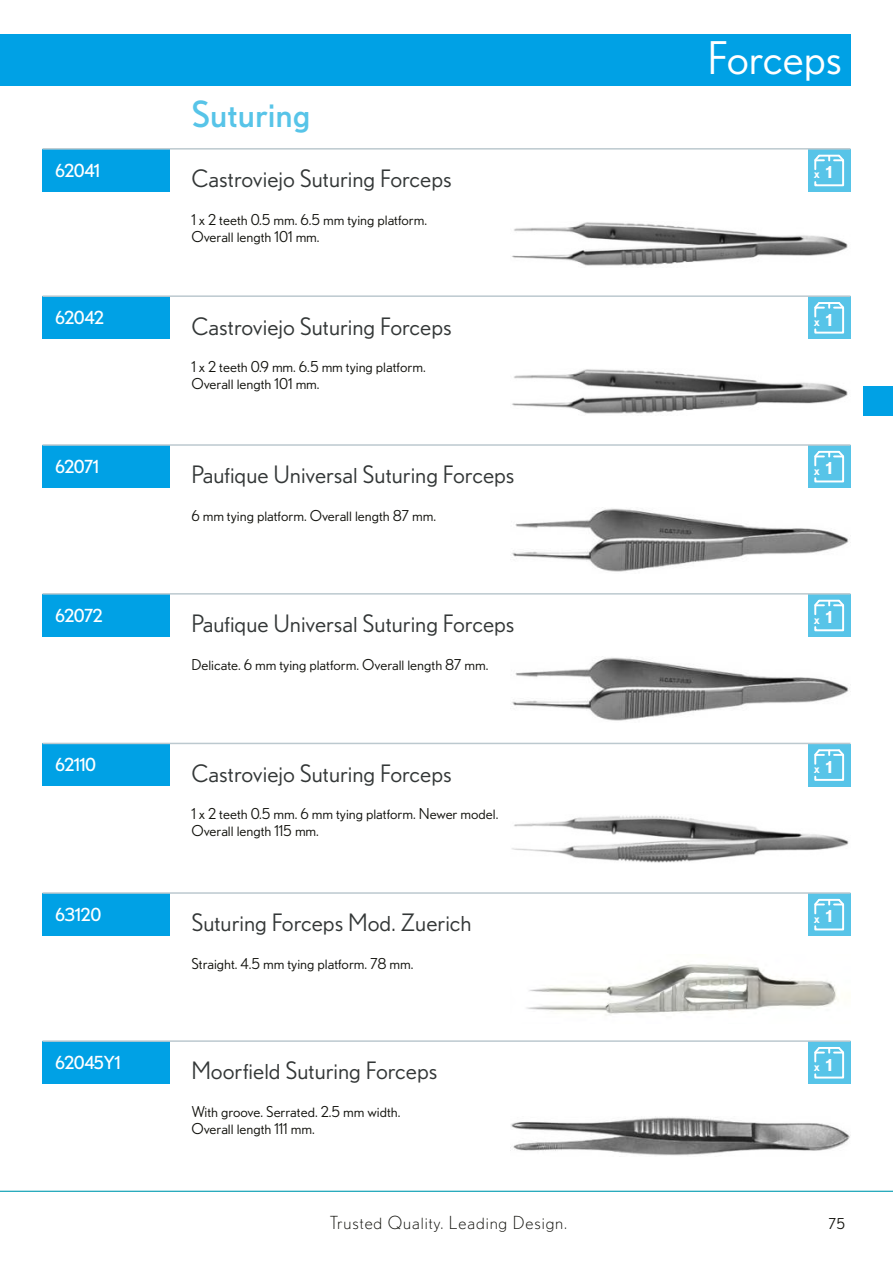
<style>
.page{position:relative;width:893px;height:1263px;background:#fff}
.page>*{position:absolute;margin:0;border:0;box-sizing:border-box;transform-origin:0 0}
.t1{font:45px "Nobel BL";color:#fff}
.Untergruppen-Head{font:36px "Nobel BL";color:#57c4e8}
.Produktname{font:24px "Nobel BL";color:#333737}
.Produktnummer{font:18px "Nobel BL";letter-spacing:-.03em;color:#fff}
.t2{font:300 18px "Nobel BL";letter-spacing:.05em;color:#12120d}
.t3{font:700 16.5px "Nobel BL";color:#fff}
.Produktbeschreibung{font:15px/17.2px "Nobel BL";color:#12120d}
.t4{font:500 13.2px "Nobel BL";color:#fff}
</style>
<div class="page">
<img style="left:511px;top:222px;width:337px;height:44px">
<img style="left:512px;top:369px;width:336px;height:45px">
<img style="left:512px;top:507px;width:337px;height:65px">
<img style="left:512px;top:656px;width:337px;height:65px">
<div style="left:808px;top:149px;width:42px;height:43px;background:#57c4e8"></div>
<svg style="left:814px;top:154px;width:31px;height:33px"></svg>
<div style="left:808px;top:297px;width:42px;height:42px;background:#57c4e8"></div>
<svg style="left:814px;top:302px;width:31px;height:32px"></svg>
<div style="left:808px;top:445px;width:42px;height:43px;background:#57c4e8"></div>
<svg style="left:814px;top:450px;width:31px;height:33px"></svg>
<div style="left:808px;top:594px;width:42px;height:43px;background:#57c4e8"></div>
<svg style="left:814px;top:599px;width:31px;height:33px"></svg>
<div style="left:43px;top:149px;width:127px;height:42px;background:#00a1e5"></div>
<div style="left:43px;top:296px;width:127px;height:43px;background:#00a1e5"></div>
<div style="left:43px;top:445px;width:127px;height:42px;background:#00a1e5"></div>
<div style="left:43px;top:594px;width:127px;height:42px;background:#00a1e5"></div>
<hr style="left:43px;top:148px;width:807px;height:2px;background:#bcc9cf">
<hr style="left:43px;top:295px;width:807px;height:2px;background:#bcc9cf">
<hr style="left:43px;top:444px;width:807px;height:2px;background:#bcc9cf">
<hr style="left:43px;top:593px;width:807px;height:2px;background:#bcc9cf">
<img style="left:526px;top:964px;width:312px;height:52px">
<img style="left:512px;top:815px;width:337px;height:48px">
<img style="left:510px;top:1117px;width:340px;height:39px">
<div style="left:808px;top:744px;width:42px;height:42px;background:#57c4e8"></div>
<svg style="left:814px;top:749px;width:31px;height:32px"></svg>
<div style="left:808px;top:893px;width:42px;height:43px;background:#57c4e8"></div>
<svg style="left:814px;top:898px;width:31px;height:33px"></svg>
<div style="left:808px;top:1041px;width:42px;height:43px;background:#57c4e8"></div>
<svg style="left:814px;top:1047px;width:31px;height:32px"></svg>
<div style="left:43px;top:743px;width:127px;height:43px;background:#00a1e5"></div>
<hr style="left:43px;top:743px;width:807px;height:1px;background:#bcc9cf">
<div style="left:43px;top:893px;width:127px;height:42px;background:#00a1e5"></div>
<hr style="left:43px;top:892px;width:807px;height:2px;background:#bcc9cf">
<div style="left:43px;top:1041px;width:127px;height:43px;background:#00a1e5"></div>
<hr style="left:43px;top:1040px;width:807px;height:2px;background:#bcc9cf">
<div style="left:0;top:34px;width:850px;height:51px;background:#00a1e5"></div>
<hr style="left:0;top:1191px;width:893px;height:1px;background:#009bb0">
<div style="left:863px;top:386px;width:30px;height:30px;background:#00a1e5"></div>
<h1 class="t1" style="left:707px;top:33px;width:136px">Forceps</h1>
<p class="Produktnummer" style="left:55px;top:160px;width:46px">62041</p>
<p class="Untergruppen-Head" style="left:191px;top:94px;width:121px">Suturing</p>
<p class="Produktname" style="left:191px;top:165px;width:262px">Castroviejo Suturing Forceps</p>
<p class="t4" style="left:814px;top:166px;width:8px">x</p>
<p class="t3" style="left:826px;top:162px;width:8px">1</p>
<p class="Produktbeschreibung" style="left:191px;top:210px;width:237px">1 x 2 teeth 0.5 mm. 6.5 mm tying platform.<br>Overall length 101 mm.</p>
<p class="Produktnummer" style="left:55px;top:307px;width:50px">62042</p>
<p class="Produktname" style="left:191px;top:312px;width:262px">Castroviejo Suturing Forceps</p>
<p class="t4" style="left:814px;top:313px;width:8px">x</p>
<p class="t3" style="left:826px;top:310px;width:8px">1</p>
<p class="Produktbeschreibung" style="left:191px;top:358px;width:236px">1 x 2 teeth 0.9 mm. 6.5 mm tying platform.<br>Overall length 101 mm.</p>
<p class="Produktnummer" style="left:55px;top:456px;width:45px">62071</p>
<p class="Produktname" style="left:191px;top:461px;width:325px">Paufique Universal Suturing Forceps</p>
<p class="t4" style="left:814px;top:462px;width:8px">x</p>
<p class="t3" style="left:826px;top:459px;width:8px">1</p>
<p class="Produktbeschreibung" style="left:191px;top:507px;width:246px">6 mm tying platform. Overall length 87 mm.</p>
<p class="Produktnummer" style="left:55px;top:605px;width:49px">62072</p>
<p class="Produktname" style="left:191px;top:610px;width:325px">Paufique Universal Suturing Forceps</p>
<p class="t4" style="left:814px;top:611px;width:8px">x</p>
<p class="t3" style="left:826px;top:607px;width:8px">1</p>
<p class="Produktbeschreibung" style="left:191px;top:655px;width:299px">Delicate. 6 mm tying platform. Overall length 87 mm.</p>
<p class="Produktnummer" style="left:55px;top:754px;width:42px">62110</p>
<p class="Produktname" style="left:191px;top:759px;width:262px">Castroviejo Suturing Forceps</p>
<p class="Produktbeschreibung" style="left:191px;top:805px;width:309px">1 x 2 teeth 0.5 mm. 6 mm tying platform. Newer model.<br>Overall length 115 mm.</p>
<p class="t4" style="left:814px;top:761px;width:8px">x</p>
<p class="t3" style="left:826px;top:757px;width:8px">1</p>
<p class="Produktnummer" style="left:55px;top:904px;width:48px">63120</p>
<p class="Produktname" style="left:191px;top:909px;width:282px">Suturing Forceps Mod. Zuerich</p>
<p class="Produktbeschreibung" style="left:191px;top:955px;width:224px">Straight. 4.5 mm tying platform. 78 mm.</p>
<p class="t4" style="left:814px;top:910px;width:8px">x</p>
<p class="t3" style="left:826px;top:907px;width:8px">1</p>
<p class="Produktnummer" style="left:55px;top:1052px;width:67px">62045Y1</p>
<p class="Produktname" style="left:191px;top:1057px;width:248px">Moorfield Suturing Forceps</p>
<p class="Produktbeschreibung" style="left:191px;top:1103px;width:211px">With groove. Serrated. 2.5 mm width.<br>Overall length 111 mm.</p>
<p class="t4" style="left:814px;top:1058px;width:8px">x</p>
<p class="t3" style="left:826px;top:1055px;width:8px">1</p>
<p class="t2" style="left:330px;top:1212px;width:239px">Trusted Quality. Leading Design.</p>
<p class="Produktbeschreibung" style="left:829px;top:1214px;width:18px">75</p>
</div>
